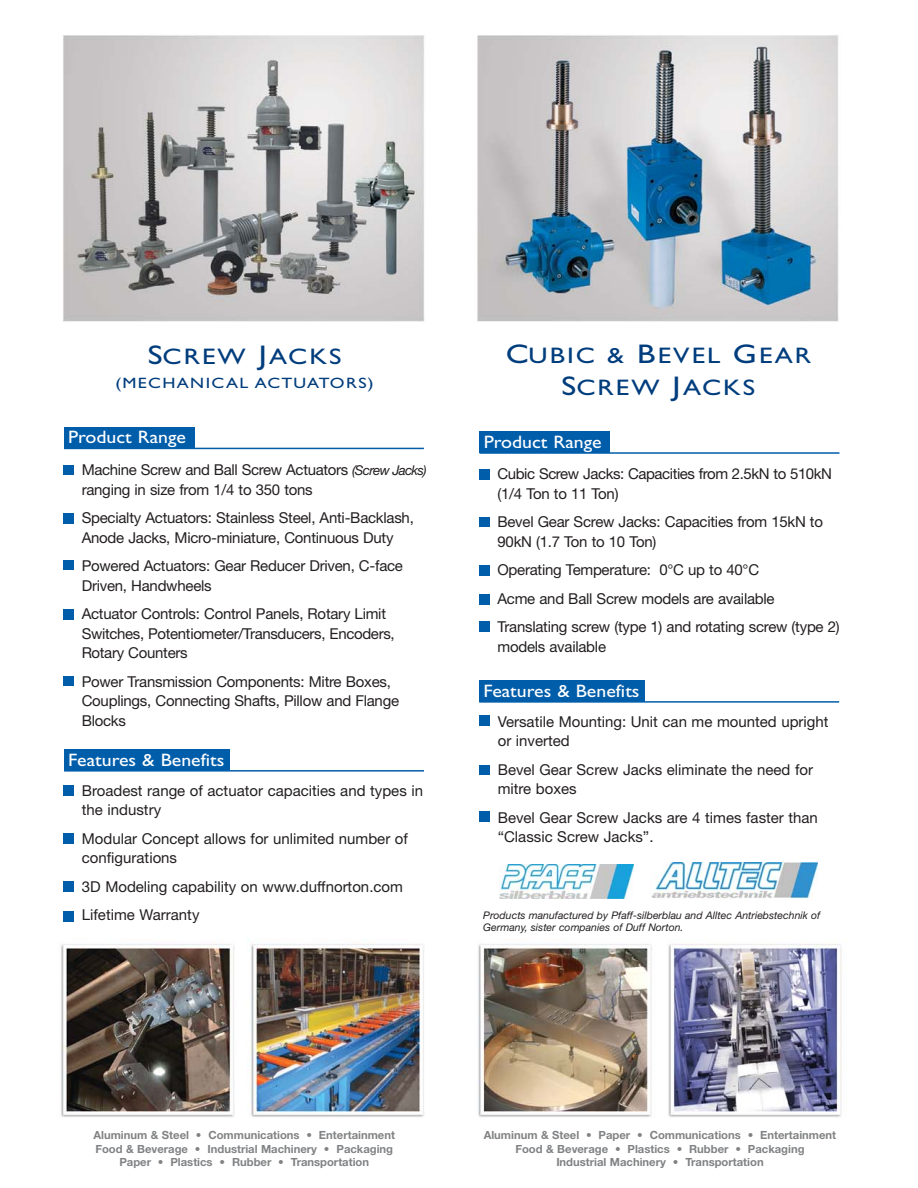
<style>
.page{position:relative;width:918px;height:1188px;background:#fff}
.page>*{position:absolute;margin:0;border:0;box-sizing:border-box;transform-origin:0 0}
.t1{font:22.5px/32.4px "Gill Sans";letter-spacing:.075em;color:#003d7d;text-align:center;scale:1.2 1}
.t2{font:18px "Gill Sans";color:#fff;scale:1.1 1}
.t3{font:15px/19.5px "Helvetica Neue";letter-spacing:-.015em;color:#231f20}
.t4{font:15px "Gill Sans";letter-spacing:.075em;color:#003d7d;scale:1.2 1}
.t5{font:700 11.25px/13.5px "Helvetica Neue";color:#808284;text-align:center}
.t6{font:italic 10.5px/12.6px "Helvetica Neue";color:#231f20}
.s1{font-size:27px}
.s2{font-style:italic;font-size:13.5px}
</style>
<div class="page">
<img style="left:61px;top:35px;width:781px;height:1083px">
<h1 class="t1" style="left:148px;top:343px;width:163px"><span class="s1">S</span>CREW <span class="s1">J</span>ACKS</h1>
<p class="t4" style="left:115px;top:378px;width:217px">(MECHANICAL ACTUATORS)</p>
<p class="t2" style="left:68px;top:431px;width:109px">Product Range</p>
<p class="t3" style="left:82px;top:462px;width:346px">Machine Screw and Ball Screw Actuators <span class="s2">(Screw Jacks) </span>ranging in size from 1/4 to 350 tons</p>
<p class="t3" style="left:82px;top:510px;width:334px">Specialty Actuators: Stainless Steel, Anti-Backlash,<br>Anode Jacks, Micro-miniature, Continuous Duty</p>
<p class="t3" style="left:82px;top:558px;width:323px">Powered Actuators: Gear Reducer Driven, C-face<br>Driven, Handwheels</p>
<p class="t3" style="left:82px;top:606px;width:314px">Actuator Controls: Control Panels, Rotary Limit<br>Switches, Potentiometer/Transducers, Encoders,<br>Rotary Counters</p>
<p class="t3" style="left:82px;top:673px;width:319px">Power Transmission Components: Mitre Boxes,<br>Couplings, Connecting Shafts, Pillow and Flange<br>Blocks</p>
<p class="t2" style="left:68px;top:753px;width:144px">Features &amp; Benefits</p>
<p class="t3" style="left:82px;top:782px;width:343px">Broadest range of actuator capacities and types in the industry</p>
<p class="t3" style="left:82px;top:830px;width:328px">Modular Concept allows for unlimited number of configurations</p>
<p class="t3" style="left:82px;top:874px;width:323px;line-height:28.5px">3D Modeling capability on www.duffnorton.com<br>Lifetime Warranty</p>
<h1 class="t1" style="left:506px;top:341px;width:256px"><span class="s1">C</span>UBIC &amp; <span class="s1">B</span>EVEL <span class="s1">G</span>EAR<br><span class="s1">S</span>CREW <span class="s1">J</span>ACKS</h1>
<p class="t2" style="left:484px;top:435px;width:109px">Product Range</p>
<p class="t3" style="left:498px;top:466px;width:336px">Cubic Screw Jacks: Capacities from 2.5kN to 510kN (1/4 Ton to 11 Ton)</p>
<p class="t3" style="left:498px;top:514px;width:327px">Bevel Gear Screw Jacks: Capacities from 15kN to<br>90kN (1.7 Ton to 10 Ton)</p>
<p class="t3" style="left:498px;top:557px;width:344px;line-height:28.5px">Operating Temperature: 0°C up to 40°C<br>Acme and Ball Screw models are available<br>Translating screw (type 1) and rotating screw (type 2)</p>
<p class="t3" style="left:498px;top:638px;width:110px">models available</p>
<p class="t2" style="left:483px;top:684px;width:144px">Features &amp; Benefits</p>
<p class="t3" style="left:498px;top:713px;width:332px">Versatile Mounting: Unit can me mounted upright or inverted</p>
<p class="t3" style="left:498px;top:761px;width:317px">Bevel Gear Screw Jacks eliminate the need for mitre boxes</p>
<p class="t3" style="left:498px;top:809px;width:322px">Bevel Gear Screw Jacks are 4 times faster than “Classic Screw Jacks”.</p>
<p class="t6" style="left:483px;top:910px;width:338px">Products manufactured by Pfaff-silberblau and Alltec Antriebstechnik of<br>Germany, sister companies of Duff Norton.</p>
<p class="t5" style="left:94px;top:1129px;width:303px">Aluminum &amp; Steel • Communications • Entertainment<br>Food &amp; Beverage • Industrial Machinery • Packaging<br>Paper • Plastics • Rubber • Transportation</p>
<p class="t5" style="left:484px;top:1130px;width:354px">Aluminum &amp; Steel • Paper • Communications • Entertainment<br>Food &amp; Beverage • Plastics • Rubber • Packaging<br>Industrial Machinery • Transportation</p>
</div>
